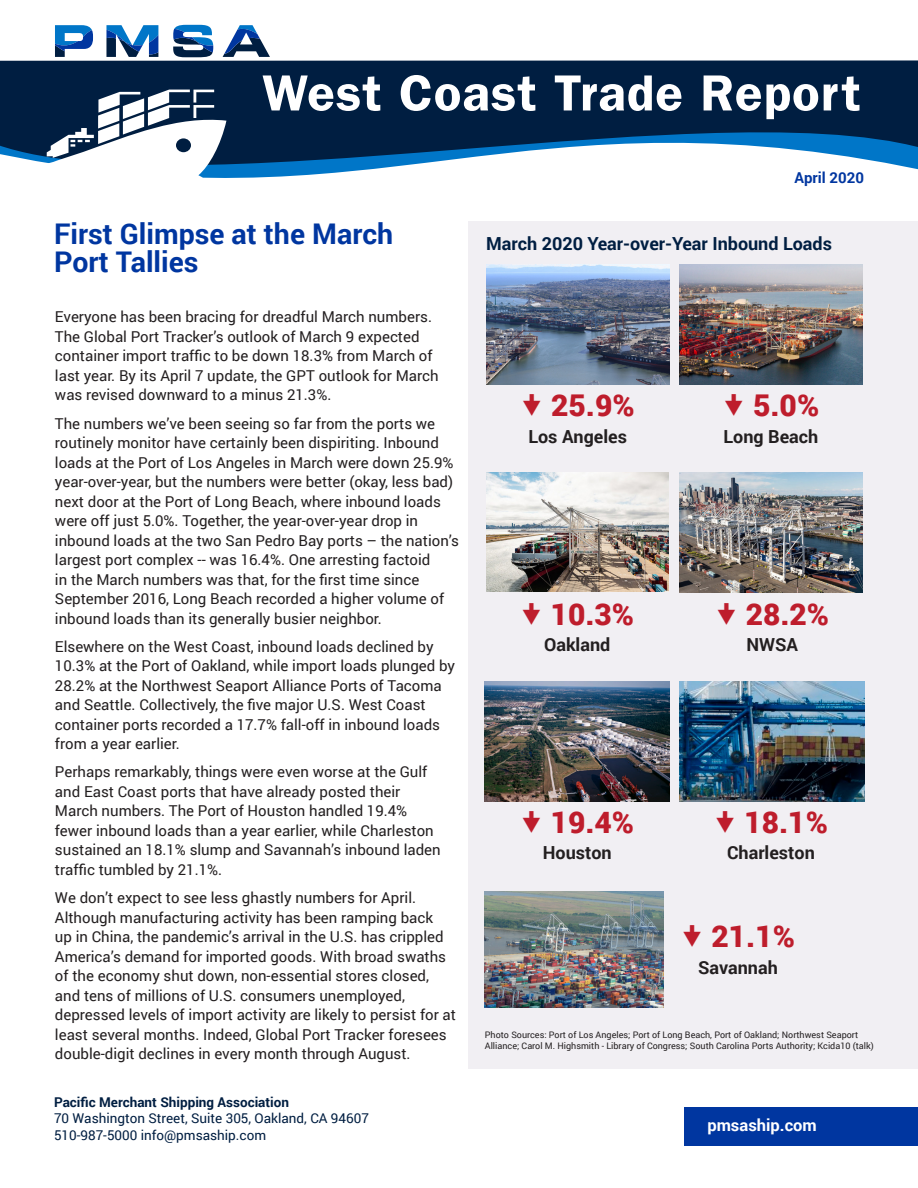
<style>
.page{position:relative;width:918px;height:1188px;background:#fff}
.page>*{position:absolute;margin:0;border:0;box-sizing:border-box;transform-origin:0 0}
.t1{font:600 51px "ITC Franklin Gothic Std";letter-spacing:.02em;color:#fff}
.t2{font:900 30px "Roboto";color:#be1d2c}
.t3{font:700 28.5px/28.5px "Roboto";color:#0036a0}
.t4{font:700 18px "Roboto";color:#231f20}
.t5{font:700 18px "Roboto";color:#001e41}
.t6{font:700 16.5px "Roboto";color:#fff}
.t7{font:15px/19.5px "Roboto";color:#231f20}
.t8{font:700 15px "Roboto";color:#0036a0}
.t9{font:13.5px "Roboto";color:#001e41}
.t10{font:700 13.5px "Roboto";color:#001e41}
.t11{font:9px/10.8px "Roboto";color:#231f20}
</style>
<div class="page">
<div style="left:469px;top:221px;width:449px;height:848px;background:#f1eff3"></div>
<div style="left:684px;top:1107px;width:234px;height:39px;background:#0036a0"></div>
<svg style="left:0;top:60px;width:918px;height:118px;fill:#001e41"></svg>
<svg style="left:55px;top:25px;width:38px;height:32px"></svg>
<svg style="left:106px;top:25px;width:52px;height:32px"></svg>
<svg style="left:173px;top:25px;width:40px;height:32px"></svg>
<svg style="left:223px;top:25px;width:47px;height:32px"></svg>
<svg style="left:39px;top:90px;width:187px;height:88px"></svg>
<img style="left:486px;top:265px;width:184px;height:119px">
<img style="left:679px;top:265px;width:184px;height:119px">
<img style="left:486px;top:473px;width:183px;height:119px">
<img style="left:679px;top:473px;width:184px;height:119px">
<img style="left:485px;top:681px;width:185px;height:121px">
<img style="left:679px;top:681px;width:185px;height:121px">
<img style="left:485px;top:891px;width:178px;height:116px">
<p class="t1" style="left:262px;top:63px;width:600px">West Coast Trade Report</p>
<p class="t3" style="left:54px;top:218px;width:341px">First Glimpse at the March<br>Port Tallies</p>
<p class="t7" style="left:55px;top:307px;width:385px">Everyone has been bracing for dreadful March numbers.<br>The Global Port Tracker’s outlook of March 9 expected container import traffic to be down 18.3% from March of last year. By its April 7 update, the GPT outlook for March was revised downward to a minus 21.3%.</p>
<p class="t7" style="left:55px;top:413px;width:406px">The numbers we’ve been seeing so far from the ports we routinely monitor have certainly been dispiriting. Inbound loads at the Port of Los Angeles in March were down 25.9% year-over-year, but the numbers were better (okay, less bad) next door at the Port of Long Beach, where inbound loads were off just 5.0%. Together, the year-over-year drop in inbound loads at the two San Pedro Bay ports – the nation’s largest port complex -- was 16.4%. One arresting factoid<br>in the March numbers was that, for the first time since September 2016, Long Beach recorded a higher volume of inbound loads than its generally busier neighbor.</p>
<p class="t7" style="left:55px;top:636px;width:402px">Elsewhere on the West Coast, inbound loads declined by 10.3% at the Port of Oakland, while import loads plunged by 28.2% at the Northwest Seaport Alliance Ports of Tacoma and Seattle. Collectively, the five major U.S. West Coast container ports recorded a 17.7% fall-off in inbound loads from a year earlier.</p>
<p class="t7" style="left:55px;top:762px;width:387px">Perhaps remarkably, things were even worse at the Gulf and East Coast ports that have already posted their March numbers. The Port of Houston handled 19.4% fewer inbound loads than a year earlier, while Charleston sustained an 18.1% slump and Savannah’s inbound laden traffic tumbled by 21.1%.</p>
<p class="t7" style="left:55px;top:887px;width:403px">We don’t expect to see less ghastly numbers for April.<br>Although manufacturing activity has been ramping back<br>up in China, the pandemic’s arrival in the U.S. has crippled America’s demand for imported goods. With broad swaths of the economy shut down, non-essential stores closed, and tens of millions of U.S. consumers unemployed, depressed levels of import activity are likely to persist for at least several months. Indeed, Global Port Tracker foresees double-digit declines in every month through August.</p>
<p class="t10" style="left:54px;top:1093px;width:237px">Pacific Merchant Shipping Association</p>
<p class="t9" style="left:54px;top:1109px;width:316px">70 Washington Street, Suite 305, Oakland, CA 94607</p>
<p class="t9" style="left:54px;top:1125px;width:214px">510-987-5000 info@pmsaship.com</p>
<p class="t8" style="left:795px;top:167px;width:71px">April 2020</p>
<p class="t5" style="left:486px;top:231px;width:347px">March 2020 Year-over-Year Inbound Loads</p>
<p class="t2" style="left:551px;top:385px;width:85px">25.9%</p>
<p class="t4" style="left:528px;top:424px;width:100px">Los Angeles</p>
<p class="t2" style="left:551px;top:593px;width:85px">10.3%</p>
<p class="t4" style="left:544px;top:632px;width:68px">Oakland</p>
<p class="t2" style="left:551px;top:801px;width:85px">19.4%</p>
<p class="t4" style="left:543px;top:840px;width:70px">Houston</p>
<p class="t2" style="left:753px;top:385px;width:68px">5.0%</p>
<p class="t4" style="left:724px;top:424px;width:96px">Long Beach</p>
<p class="t2" style="left:746px;top:593px;width:85px">28.2%</p>
<p class="t4" style="left:746px;top:632px;width:53px">NWSA</p>
<p class="t2" style="left:745px;top:801px;width:85px">18.1%</p>
<p class="t4" style="left:727px;top:840px;width:89px">Charleston</p>
<p class="t2" style="left:712px;top:915px;width:85px">21.1%</p>
<p class="t4" style="left:698px;top:954px;width:81px">Savannah</p>
<p class="t11" style="left:485px;top:1029px;width:390px">Photo Sources: Port of Los Angeles; Port of Long Beach, Port of Oakland; Northwest Seaport<br>Alliance; Carol M. Highsmith - Library of Congress; South Carolina Ports Authority; Kcida10 (talk)</p>
<p class="t6" style="left:707px;top:1113px;width:111px">pmsaship.com</p>
</div>
